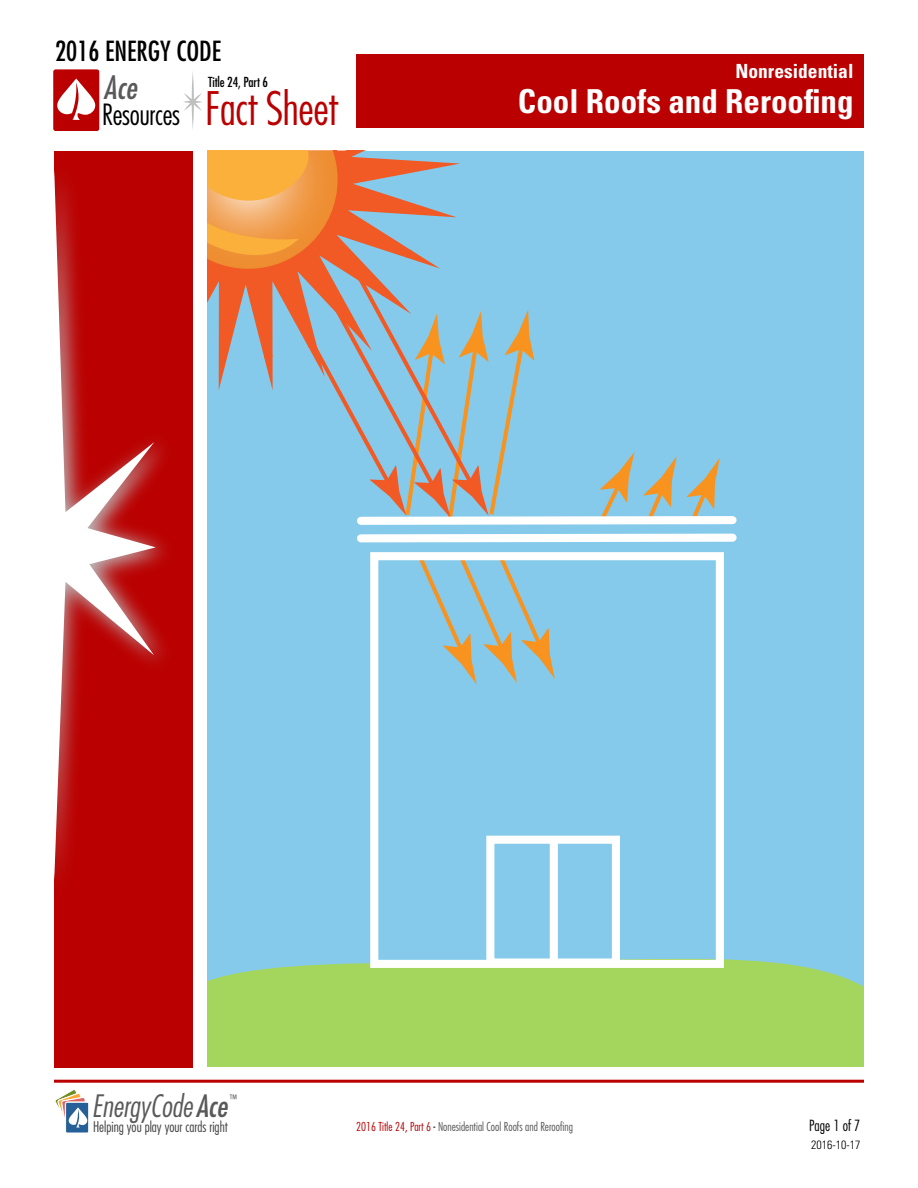
<style>
.page{position:relative;width:918px;height:1188px;background:#fff}
.page>*{position:absolute;margin:0;border:0;box-sizing:border-box;transform-origin:0 0}
.t1{font:300 condensed 45px "Futura";letter-spacing:-.01em;color:#ba0000}
.t2{font:700 condensed 33px "Univers";color:#fff}
.t3{font:italic condensed 31.5px "Futura";color:#595959}
.t4{font:italic 300 condensed 30px "Futura";color:#595959}
.t5{font:300 condensed 28.5px "Futura";letter-spacing:-.01em;color:#000}
.t6{font:condensed 27px "Futura";color:#000}
.t7{font:700 condensed 19.5px "Univers";color:#fff}
.t8{font:300 condensed 15px "Futura";color:#000}
.t9{font:300 condensed 14.4px "Futura";color:#414141}
.t10{font:condensed 13.5px "Futura";letter-spacing:-.01em;color:#000}
.t11{font:300 condensed 12px "Futura";color:#595959}
.t12{font:300 condensed 12px "Univers";color:#000}
.t13{font:300 condensed 11.25px "Futura";color:#595959}
.s1{font-weight:400}
.s2{color:#ba0000}
.s3{color:#000}
</style>
<div class="page">
<div style="left:356px;top:54px;width:508px;height:74px;background:#ba0000"></div>
<hr style="left:54px;top:1080px;width:810px;height:3px;background:#ba0000">
<div style="left:65px;top:1102px;width:24px;height:31px;border:1px solid #fff;border-radius:2px"></div>
<svg style="left:55px;top:1089px;width:32px;height:44px"></svg>
<div style="left:54px;top:151px;width:139px;height:917px;background:#ba0000"></div>
<svg style="left:54px;top:171px;width:102px;height:708px"></svg>
<svg style="left:184px;top:72px;width:18px;height:57px"></svg>
<div style="left:53px;top:69px;width:47px;height:63px;background:#ba0000;border-radius:3px"></div>
<div style="left:52px;top:68px;width:49px;height:65px;border:1px solid #fff;border-radius:3px"></div>
<svg style="left:57px;top:79px;width:38px;height:41px"></svg>
<div style="left:207px;top:151px;width:657px;height:916px;background:#85caeb"></div>
<svg style="left:207px;top:940px;width:657px;height:127px;fill:#a4d55d"></svg>
<div style="left:370px;top:552px;width:354px;height:416px;border:8px solid #fff"></div>
<svg style="left:207px;top:151px;width:530px;height:533px"></svg>
<div style="left:486px;top:836px;width:134px;height:131px;border:8px solid #fff"></div>
<div style="left:550px;top:838px;width:8px;height:123px;background:#fff"></div>
<h3 class="t6" style="left:55px;top:34px;width:167px">2016 ENERGY CODE</h3>
<h3 class="t3" style="left:104px;top:68px;width:35px">Ace</h3>
<h3 class="t5" style="left:102px;top:96px;width:80px">Resources</h3>
<p class="t10" style="left:208px;top:74px;width:61px">Title 24, Part 6</p>
<h1 class="t1" style="left:205px;top:80px;width:134px">Fact Sheet</h1>
<h3 class="t7" style="left:735px;top:59px;width:120px">Nonresidential</h3>
<h2 class="t2" style="left:518px;top:81px;width:337px">Cool Roofs and Reroofing</h2>
<h3 class="t4" style="left:92px;top:1087px;width:137px">Energy Code <span class="s1">Ace</span></h3>
<p class="t9" style="left:93px;top:1118px;width:136px">Helping you play your cards right</p>
<p class="t13" style="left:229px;top:1091px;width:10px">™</p>
<p class="t11" style="left:356px;top:1119px;width:218px"><span class="s2">2016 Title 24, Part 6</span> <span class="s3">-</span> Nonesidential Cool Roofs and Reroofing</p>
<p class="t8" style="left:809px;top:1116px;width:53px">Page 1 of 7</p>
<p class="t12" style="left:811px;top:1138px;width:51px">2016-10-17</p>
</div>
